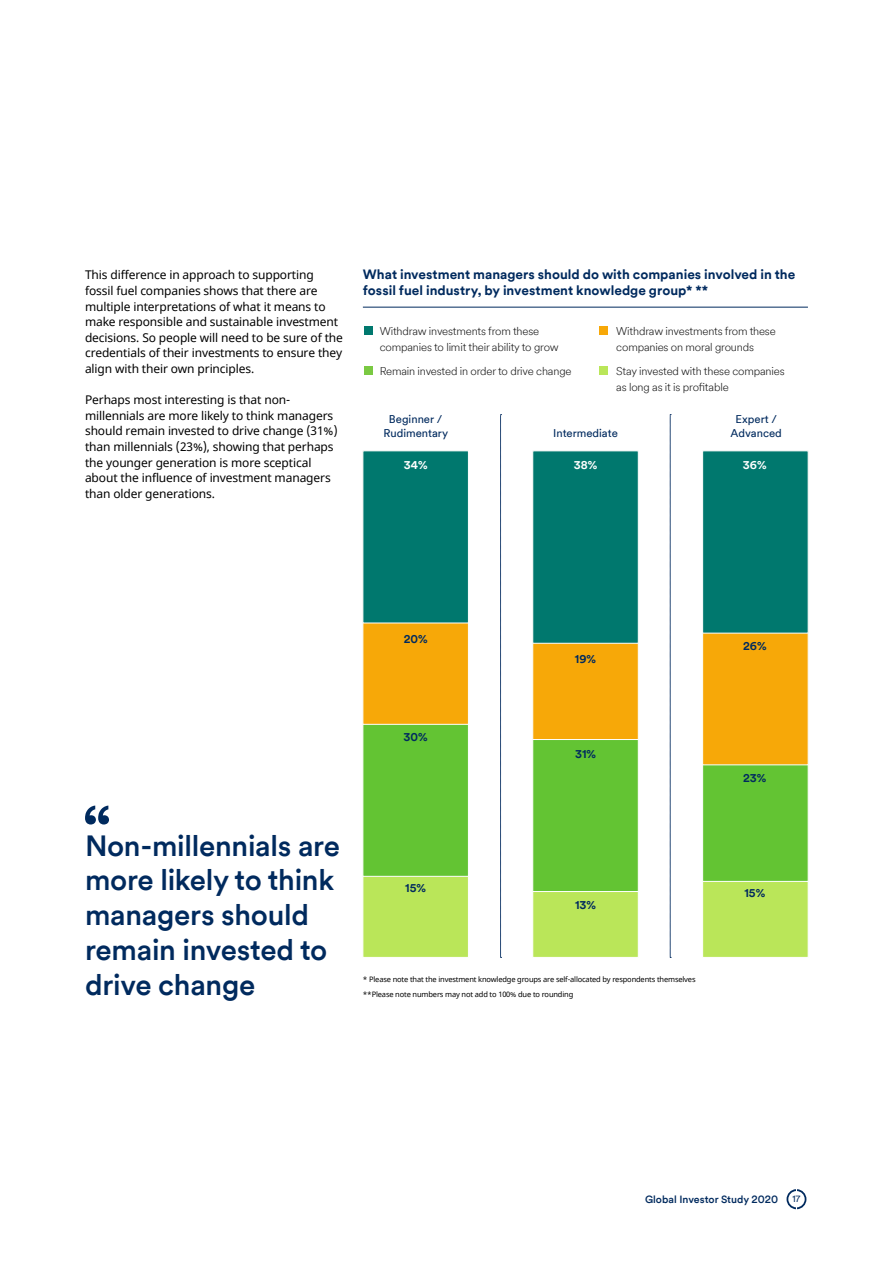
<style>
.page{position:relative;width:893px;height:1263px;background:#fff}
.page>*{position:absolute;margin:0;border:0;box-sizing:border-box;transform-origin:0 0}
.t1{font:500 29.25px/34.7px "Schroders Circular TT";letter-spacing:-.01em;color:#002a5e}
.t2{font:700 13.5px/15.6px "Schroders Circular TT";color:#002a5e}
.t3{font:12px/15.6px "Noto Sans";letter-spacing:-.01em;color:#000}
.t4{font:300 11.25px/15.6px "Schroders Circular TT";letter-spacing:-.015em;color:#1a1a1a}
.t5{font:11.25px/13.5px "Schroders Circular TT";color:#002a5e;text-align:center}
.t6{font:700 11.25px "Schroders Circular TT";color:#002a5e}
.t7{font:700 11.25px "Schroders Circular TT";color:#fff}
.t8{font:500 10.5px "Schroders Circular TT";color:#002a5e}
.t9{font:9px "Schroders Circular TT";color:#002a5e}
.t10{font:7.5px/15.6px "Noto Sans";letter-spacing:-.02em;color:#000}
</style>
<div class="page">
<svg style="left:786px;top:1189px;width:20px;height:20px"></svg>
<div style="left:788px;top:1191px;width:17px;height:16px;background:#fff;border-radius:50%"></div>
<hr style="left:363px;top:307px;width:445px;height:1px;background:#002a5e">
<svg style="left:85px;top:805px;width:24px;height:19px"></svg>
<div style="left:365px;top:326px;width:8px;height:8px;background:#00786e"></div>
<div style="left:365px;top:366px;width:8px;height:8px;background:#7ac942"></div>
<div style="left:599px;top:326px;width:9px;height:8px;background:#f7a808"></div>
<div style="left:599px;top:366px;width:9px;height:8px;background:#bae659"></div>
<div style="left:362px;top:451px;width:107px;height:507px;background:#bae659;border:1px solid #fff"></div>
<div style="left:362px;top:451px;width:107px;height:426px;background:#63c433;border:1px solid #fff"></div>
<div style="left:362px;top:450px;width:107px;height:275px;background:#f7a808;border:1px solid #fff"></div>
<div style="left:362px;top:450px;width:107px;height:173px;background:#00786e;border:1px solid #fff"></div>
<div style="left:532px;top:451px;width:107px;height:507px;background:#bae659;border:1px solid #fff"></div>
<div style="left:532px;top:451px;width:107px;height:441px;background:#63c433;border:1px solid #fff"></div>
<div style="left:532px;top:451px;width:107px;height:289px;background:#f7a808;border:1px solid #fff"></div>
<div style="left:532px;top:450px;width:107px;height:194px;background:#00786e;border:1px solid #fff"></div>
<div style="left:702px;top:451px;width:106px;height:507px;background:#bae659;border:1px solid #fff"></div>
<div style="left:702px;top:451px;width:106px;height:431px;background:#63c433;border:1px solid #fff"></div>
<div style="left:702px;top:451px;width:106px;height:314px;background:#f7a808;border:1px solid #fff"></div>
<div style="left:702px;top:450px;width:106px;height:183px;background:#00786e;border:1px solid #fff"></div>
<svg style="left:500px;top:414px;width:2px;height:544px"></svg>
<svg style="left:670px;top:414px;width:1px;height:544px"></svg>
<p class="t3" style="left:85px;top:268px;width:259px">This difference in approach to supporting fossil fuel companies shows that there are multiple interpretations of what it means to make responsible and sustainable investment decisions. So people will need to be sure of the credentials of their investments to ensure they align with their own principles.</p>
<p class="t3" style="left:85px;top:393px;width:254px">Perhaps most interesting is that non&shy;millennials are more likely to think managers should remain invested to drive change (31%) than millennials (23%), showing that perhaps the younger generation is more sceptical about the influence of investment managers than older generations.</p>
<p class="t2" style="left:363px;top:266px;width:434px">What investment managers should do with companies involved in the fossil fuel industry, by investment knowledge group* **</p>
<p class="t4" style="left:380px;top:323px;width:181px">Withdraw investments from these companies to limit their ability to grow</p>
<p class="t4" style="left:380px;top:363px;width:193px">Remain invested in order to drive change</p>
<p class="t4" style="left:616px;top:323px;width:161px">Withdraw investments from these companies on moral grounds</p>
<p class="t4" style="left:616px;top:363px;width:170px">Stay invested with these companies as long as it is profitable</p>
<p class="t5" style="left:383px;top:412px;width:66px">Beginner /<br>Rudimentary</p>
<p class="t5" style="left:553px;top:426px;width:66px">Intermediate</p>
<p class="t5" style="left:731px;top:412px;width:53px">Expert /<br>Advanced</p>
<p class="t7" style="left:404px;top:457px;width:25px">34%</p>
<p class="t7" style="left:574px;top:457px;width:25px">38%</p>
<p class="t7" style="left:743px;top:457px;width:25px">36%</p>
<p class="t6" style="left:404px;top:631px;width:25px">20%</p>
<p class="t6" style="left:404px;top:729px;width:26px">30%</p>
<p class="t6" style="left:575px;top:651px;width:23px">19%</p>
<p class="t6" style="left:575px;top:746px;width:22px">31%</p>
<h1 class="t1" style="left:85px;top:827px;width:257px">Non-millennials are more likely to think managers should remain invested to drive change</h1>
<p class="t6" style="left:405px;top:880px;width:22px">15%</p>
<p class="t6" style="left:575px;top:897px;width:22px">13%</p>
<p class="t10" style="left:363px;top:971px;width:334px">* Please note that the investment knowledge groups are self-allocated by respondents themselves **Please note numbers may not add to 100% due to rounding</p>
<p class="t6" style="left:743px;top:639px;width:25px">26%</p>
<p class="t6" style="left:743px;top:770px;width:25px">23%</p>
<p class="t6" style="left:744px;top:885px;width:22px">15%</p>
<p class="t8" style="left:645px;top:1192px;width:135px">Global Investor Study 2020</p>
<p class="t9" style="left:792px;top:1193px;width:10px">17</p>
</div>
